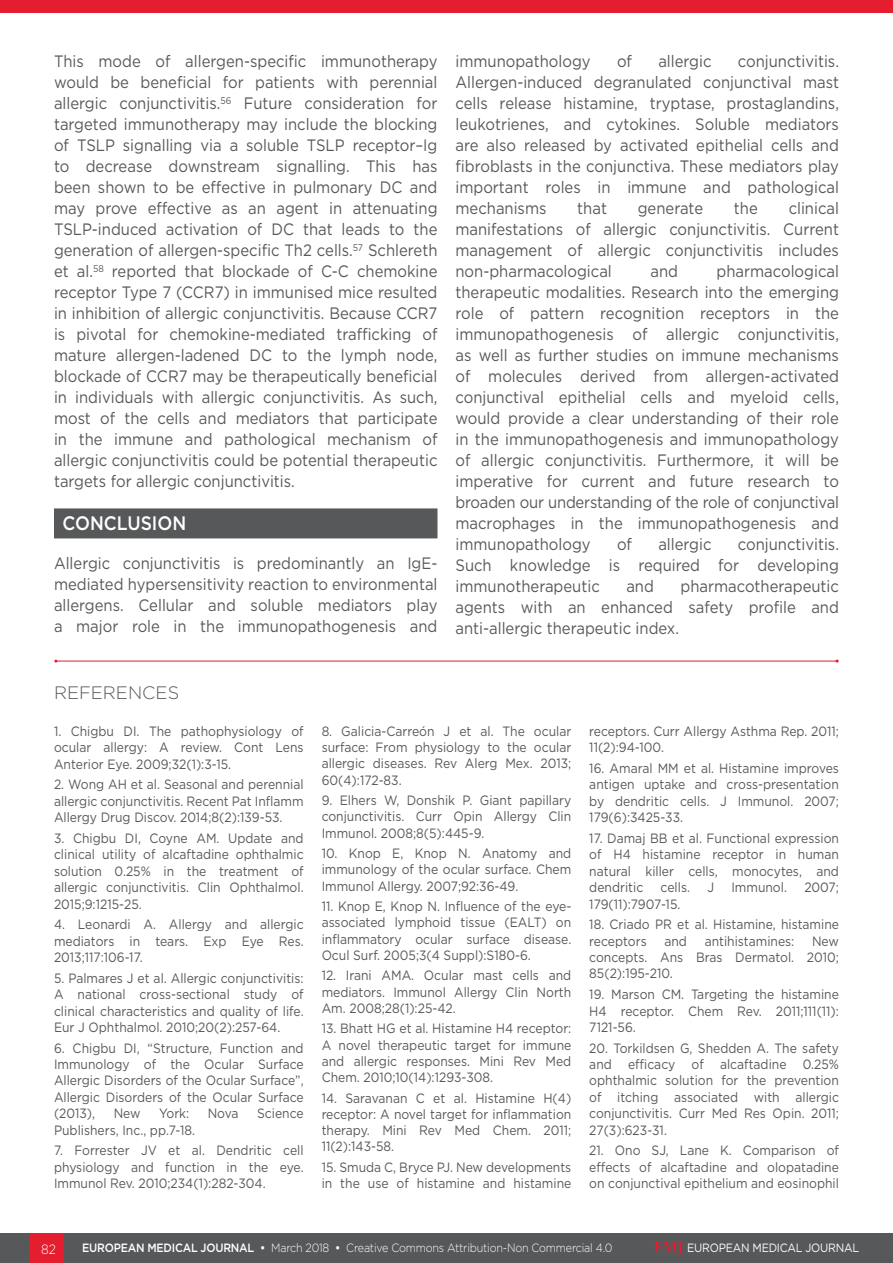
<style>
.page{position:relative;width:893px;height:1263px;background:#fff}
.page>*{position:absolute;margin:0;border:0;box-sizing:border-box;transform-origin:0 0}
._8__Heading_1{font:500 19.5px "Gotham";color:#fff;scale:.9 1}
._18__References_titl{font:300 18px "Gotham";color:#57585a}
._11__Main_text{font:16.5px/21px "Gotham";color:#57585a;text-align:justify;scale:.9 1}
._19__References_text{font:13.5px/16.4px "Gotham";color:#57585a;text-align:justify;scale:.9 1}
.t1{font:300 13.5px "Gotham";color:#fff;scale:.9 1}
.t2{font:300 12px "Gotham";letter-spacing:-.02em;color:#fff;scale:.9 1}
.t3{font:12px "Gotham";letter-spacing:-.02em;color:#fff;scale:.9 1}
.s1{font-weight:500}
.s2{font-family:"Palatino Linotype";font-weight:700;font-size:15px;color:#e41d2f}
</style>
<div class="page">
<div style="left:0;top:1233px;width:893px;height:30px;background:#57585a"></div>
<div style="left:30px;top:1233px;width:34px;height:30px;background:#e41d2f"></div>
<div style="left:0;top:0;width:893px;height:13px;background:#e41d2f"></div>
<hr style="left:56px;top:661px;width:781px;height:1px;background:#e41d2f">
<div style="left:54px;top:508px;width:383px;height:30px;background:#57585a"></div>
<p class="_11__Main_text" style="left:54px;top:51px;width:428px">This mode of allergen-specific immunotherapy would be beneficial for patients with perennial allergic conjunctivitis.<sup>56</sup> Future consideration for targeted immunotherapy may include the blocking of TSLP signalling via a soluble TSLP receptor–Ig to decrease downstream signalling. This has been shown to be effective in pulmonary DC and may prove effective as an agent in attenuating TSLP-induced activation of DC that leads to the generation of allergen-specific Th2 cells.<sup>57</sup> Schlereth et al.<sup>58</sup> reported that blockade of C-C chemokine receptor Type 7 (CCR7) in immunised mice resulted in inhibition of allergic conjunctivitis. Because CCR7 is pivotal for chemokine-mediated trafficking of mature allergen-ladened DC to the lymph node, blockade of CCR7 may be therapeutically beneficial in individuals with allergic conjunctivitis. As such, most of the cells and mediators that participate in the immune and pathological mechanism of allergic conjunctivitis could be potential therapeutic targets for allergic conjunctivitis.</p>
<p class="_8__Heading_1" style="left:63px;top:510px;width:139px">CONCLUSION</p>
<p class="_11__Main_text" style="left:54px;top:553px;width:428px">Allergic conjunctivitis is predominantly an IgE&shy;mediated hypersensitivity reaction to environmental allergens. Cellular and soluble mediators play a major role in the immunopathogenesis and</p>
<p class="_11__Main_text" style="left:455px;top:51px;width:152px">immunopathology</p>
<p class="_11__Main_text" style="left:617px;top:51px;width:18px">of</p>
<p class="_11__Main_text" style="left:658px;top:51px;width:61px">allergic</p>
<p class="_11__Main_text" style="left:455px;top:51px;width:428px;text-indent:282px">conjunctivitis.<br>Allergen-induced degranulated conjunctival mast cells release histamine, tryptase, prostaglandins, leukotrienes, and cytokines. Soluble mediators are also released by activated epithelial cells and fibroblasts in the conjunctiva. These mediators play important roles in immune and pathological mechanisms</p>
<p class="_11__Main_text" style="left:455px;top:198px;width:428px;text-indent:333px">clinical manifestations of allergic conjunctivitis. Current management of allergic conjunctivitis includes non-pharmacological</p>
<p class="_11__Main_text" style="left:577px;top:198px;width:34px">that</p>
<p class="_11__Main_text" style="left:638px;top:198px;width:74px">generate</p>
<p class="_11__Main_text" style="left:734px;top:198px;width:28px">the</p>
<p class="_11__Main_text" style="left:455px;top:261px;width:428px;text-indent:261px">pharmacological therapeutic modalities. Research into the emerging role of pattern recognition receptors in the immunopathogenesis of allergic conjunctivitis, as well as further studies on immune mechanisms of molecules derived from allergen-activated conjunctival epithelial cells and myeloid cells, would provide a clear understanding of their role in the immunopathogenesis and immunopathology of allergic conjunctivitis. Furthermore, it will be imperative for current and future research to broaden our understanding of the role of conjunctival macrophages in the immunopathogenesis and immunopathology</p>
<p class="_11__Main_text" style="left:650px;top:261px;width:32px">and</p>
<p class="_11__Main_text" style="left:617px;top:534px;width:18px">of</p>
<p class="_11__Main_text" style="left:658px;top:534px;width:61px">allergic</p>
<p class="_11__Main_text" style="left:455px;top:534px;width:428px;text-indent:282px">conjunctivitis.<br>Such knowledge is required for developing immunotherapeutic</p>
<p class="_11__Main_text" style="left:455px;top:576px;width:428px;text-indent:225px">pharmacotherapeutic agents with an enhanced safety profile and anti-allergic therapeutic index.</p>
<p class="_11__Main_text" style="left:626px;top:576px;width:32px">and</p>
<p class="_18__References_titl" style="left:54px;top:681px;width:127px">REFERENCES</p>
<p class="_19__References_text" style="left:54px;top:723px;width:279px">1. Chigbu DI. The pathophysiology of ocular allergy: A review. Cont Lens Anterior Eye. 2009;32(1):3-15.</p>
<p class="_19__References_text" style="left:54px;top:776px;width:279px">2. Wong AH et al. Seasonal and perennial allergic conjunctivitis. Recent Pat Inflamm Allergy Drug Discov. 2014;8(2):139-53.</p>
<p class="_19__References_text" style="left:54px;top:830px;width:279px">3. Chigbu DI, Coyne AM. Update and clinical utility of alcaftadine ophthalmic solution 0.25% in the treatment of allergic conjunctivitis. Clin Ophthalmol.<br>2015;9:1215-25.</p>
<p class="_19__References_text" style="left:54px;top:916px;width:279px">4. Leonardi A. Allergy and allergic mediators in tears. Exp Eye Res.<br>2013;117:106-17.</p>
<p class="_19__References_text" style="left:54px;top:969px;width:279px">5. Palmares J et al. Allergic conjunctivitis:<br>A national cross-sectional study of clinical characteristics and quality of life.<br>Eur J Ophthalmol. 2010;20(2):257-64.</p>
<p class="_19__References_text" style="left:54px;top:1039px;width:279px">6. Chigbu DI, “Structure, Function and Immunology of the Ocular Surface Allergic Disorders of the Ocular Surface”, Allergic Disorders of the Ocular Surface (2013),</p>
<p class="_19__References_text" style="left:114px;top:1105px;width:31px">New</p>
<p class="_19__References_text" style="left:159px;top:1105px;width:35px">York:</p>
<p class="_19__References_text" style="left:208px;top:1105px;width:36px">Nova</p>
<p class="_19__References_text" style="left:257px;top:1105px;width:53px">Science</p>
<p class="_19__References_text" style="left:54px;top:1121px;width:158px">Publishers, Inc., pp.7-18.</p>
<p class="_19__References_text" style="left:54px;top:1142px;width:279px">7. Forrester JV et al. Dendritic cell physiology and function in the eye.<br>Immunol Rev. 2010;234(1):282-304.</p>
<p class="_19__References_text" style="left:322px;top:723px;width:279px">8. Galicia-Carreón J et al. The ocular surface: From physiology to the ocular allergic diseases. Rev Alerg Mex. 2013; 60(4):172-83.</p>
<p class="_19__References_text" style="left:322px;top:792px;width:279px">9. Elhers W, Donshik P. Giant papillary conjunctivitis. Curr Opin Allergy Clin Immunol. 2008;8(5):445-9.</p>
<p class="_19__References_text" style="left:322px;top:845px;width:279px">10. Knop E, Knop N. Anatomy and immunology of the ocular surface. Chem Immunol Allergy. 2007;92:36-49.</p>
<p class="_19__References_text" style="left:322px;top:898px;width:279px">11. Knop E, Knop N. Influence of the eye&shy;associated lymphoid tissue (EALT) on inflammatory ocular surface disease.<br>Ocul Surf. 2005;3(4 Suppl):S180-6.</p>
<p class="_19__References_text" style="left:322px;top:967px;width:279px">12. Irani AMA. Ocular mast cells and mediators. Immunol Allergy Clin North Am. 2008;28(1):25-42.</p>
<p class="_19__References_text" style="left:322px;top:1020px;width:279px">13. Bhatt HG et al. Histamine H4 receptor:<br>A novel therapeutic target for immune and allergic responses. Mini Rev Med Chem. 2010;10(14):1293-308.</p>
<p class="_19__References_text" style="left:322px;top:1089px;width:279px">14. Saravanan C et al. Histamine H(4) receptor: A novel target for inflammation therapy. Mini Rev Med Chem. 2011; 11(2):143-58.</p>
<p class="_19__References_text" style="left:322px;top:1159px;width:279px">15. Smuda C, Bryce PJ. New developments in the use of histamine and histamine</p>
<p class="_19__References_text" style="left:589px;top:723px;width:279px">receptors. Curr Allergy Asthma Rep. 2011;<br>11(2):94-100.</p>
<p class="_19__References_text" style="left:589px;top:760px;width:279px">16. Amaral MM et al. Histamine improves antigen uptake and cross-presentation by dendritic cells. J Immunol. 2007; 179(6):3425-33.</p>
<p class="_19__References_text" style="left:589px;top:830px;width:279px">17. Damaj BB et al. Functional expression of H4 histamine receptor in human natural killer cells, monocytes, and dendritic</p>
<p class="_19__References_text" style="left:661px;top:879px;width:34px">cells.</p>
<p class="_19__References_text" style="left:707px;top:879px;width:9px">J</p>
<p class="_19__References_text" style="left:731px;top:879px;width:63px">Immunol.</p>
<p class="_19__References_text" style="left:804px;top:879px;width:40px">2007;</p>
<p class="_19__References_text" style="left:589px;top:895px;width:103px">179(11):7907-15.</p>
<p class="_19__References_text" style="left:589px;top:916px;width:279px">18. Criado PR et al. Histamine, histamine receptors</p>
<p class="_19__References_text" style="left:664px;top:932px;width:27px">and</p>
<p class="_19__References_text" style="left:705px;top:932px;width:101px">antihistamines:</p>
<p class="_19__References_text" style="left:589px;top:932px;width:279px;text-indent:223px">New concepts. Ans Bras Dermatol. 2010; 85(2):195-210.</p>
<p class="_19__References_text" style="left:589px;top:986px;width:279px">19. Marson CM. Targeting the histamine H4 receptor. Chem Rev. 2011;111(11):<br>7121-56.</p>
<p class="_19__References_text" style="left:589px;top:1039px;width:279px">20. Torkildsen G, Shedden A. The safety and efficacy of alcaftadine 0.25% ophthalmic solution for the prevention of itching associated with allergic conjunctivitis. Curr Med Res Opin. 2011; 27(3):623-31.</p>
<p class="_19__References_text" style="left:589px;top:1142px;width:279px">21. Ono SJ, Lane K. Comparison of effects of alcaftadine and olopatadine on conjunctival epithelium and eosinophil</p>
<p class="t1" style="left:41px;top:1240px;width:18px">82</p>
<p class="t2" style="left:82px;top:1240px;width:591px"><span class="s1">EUROPEAN MEDICAL JOURNAL •</span> March 2018 <span class="s1">•</span> Creative Commons Attribution-Non Commercial 4.0</p>
<p class="t3" style="left:654px;top:1240px;width:229px"><span class="s2">EMJ</span> EUROPEAN MEDICAL JOURNAL</p>
</div>
